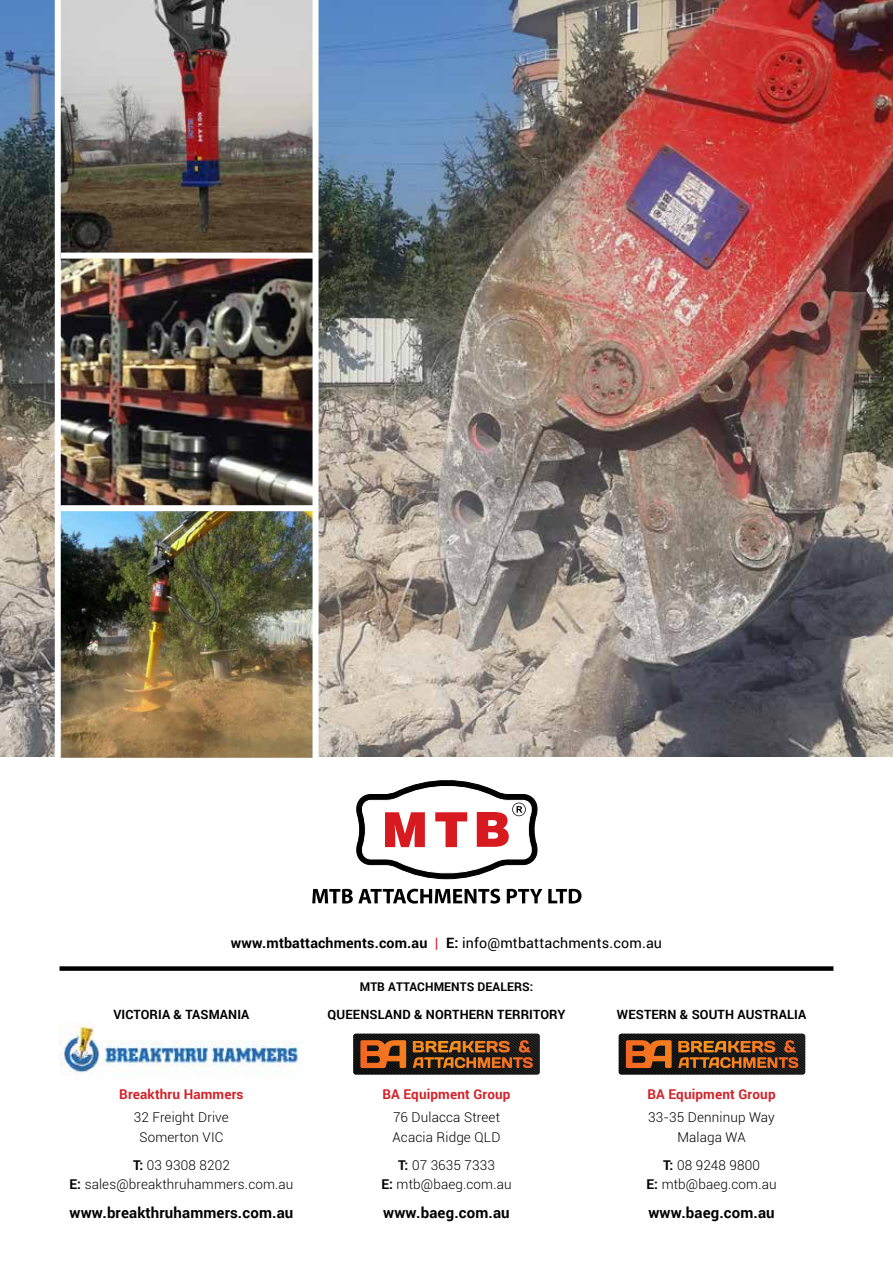
<style>
.page{position:relative;width:893px;height:1263px;background:#fff}
.page>*{position:absolute;margin:0;border:0;box-sizing:border-box;transform-origin:0 0}
.t1{font:700 15px "Roboto";letter-spacing:.01em;color:#000}
.t2{font:700 14.25px "Roboto";letter-spacing:.01em;color:#000}
.t3{font:300 13.5px/19.5px "Roboto";letter-spacing:.01em;color:#000;text-align:center}
.t4{font:700 13.5px "Roboto";letter-spacing:.01em;color:#d2232a}
.t5{font:700 12.75px "Roboto";letter-spacing:.01em;color:#000}
.t6{font:700 12px "Roboto";letter-spacing:.01em;color:#000}
.s1{color:#d2232a}
.s2{font-weight:400}
.s3{font-weight:700}
</style>
<div class="page">
<svg style="left:312px;top:889px;width:188px;height:14px"></svg>
<svg style="left:507px;top:889px;width:35px;height:14px"></svg>
<svg style="left:548px;top:889px;width:33px;height:14px"></svg>
<svg style="left:357px;top:780px;width:180px;height:99px"></svg>
<div style="left:60px;top:966px;width:773px;height:5px;background:#000"></div>
<img style="left:319px;top:0;width:574px;height:757px">
<img style="left:0;top:0;width:55px;height:757px">
<img style="left:61px;top:511px;width:252px;height:247px">
<img style="left:61px;top:0;width:252px;height:505px">
<div style="left:61px;top:253px;width:252px;height:6px;background:#fff"></div>
<img style="left:60px;top:1023px;width:242px;height:52px">
<svg style="left:353px;top:1034px;width:187px;height:40px;background:#5e371a"></svg>
<svg style="left:619px;top:1034px;width:186px;height:40px;background:#5e371a"></svg>
<p class="t2" style="left:231px;top:932px;width:433px">www.mtbattachments.com.au <span class="s1">|</span> E: <span class="s2">info@mtbattachments.com.au</span></p>
<p class="t6" style="left:360px;top:978px;width:175px">MTB ATTACHMENTS DEALERS:</p>
<p class="t5" style="left:113px;top:1005px;width:138px">VICTORIA &amp; TASMANIA</p>
<p class="t5" style="left:328px;top:1005px;width:239px">QUEENSLAND &amp; NORTHERN TERRITORY</p>
<p class="t5" style="left:617px;top:1005px;width:191px">WESTERN &amp; SOUTH AUSTRALIA</p>
<p class="t4" style="left:119px;top:1084px;width:126px">Breakthru Hammers</p>
<p class="t3" style="left:134px;top:1107px;width:96px">32 Freight Drive<br>Somerton VIC</p>
<p class="t3" style="left:69px;top:1155px;width:226px"><span class="s3">T:</span> 03 9308 8202<br><span class="s3">E:</span> sales@breakthruhammers.com.au</p>
<p class="t1" style="left:69px;top:1201px;width:225px">www.breakthruhammers.com.au</p>
<p class="t4" style="left:382px;top:1084px;width:130px">BA Equipment Group</p>
<p class="t3" style="left:393px;top:1107px;width:109px;text-align:left">76 Dulacca Street<br>Acacia Ridge QLD</p>
<p class="t3" style="left:381px;top:1155px;width:132px"><span class="s3">T:</span> 07 3635 7333<br><span class="s3">E:</span> mtb@baeg.com.au</p>
<p class="t1" style="left:383px;top:1201px;width:128px">www.baeg.com.au</p>
<p class="t4" style="left:647px;top:1084px;width:130px">BA Equipment Group</p>
<p class="t3" style="left:648px;top:1107px;width:128px">33-35 Denninup Way<br>Malaga WA</p>
<p class="t3" style="left:646px;top:1155px;width:132px"><span class="s3">T:</span> 08 9248 9800<br><span class="s3">E:</span> mtb@baeg.com.au</p>
<p class="t1" style="left:648px;top:1201px;width:128px">www.baeg.com.au</p>
</div>
